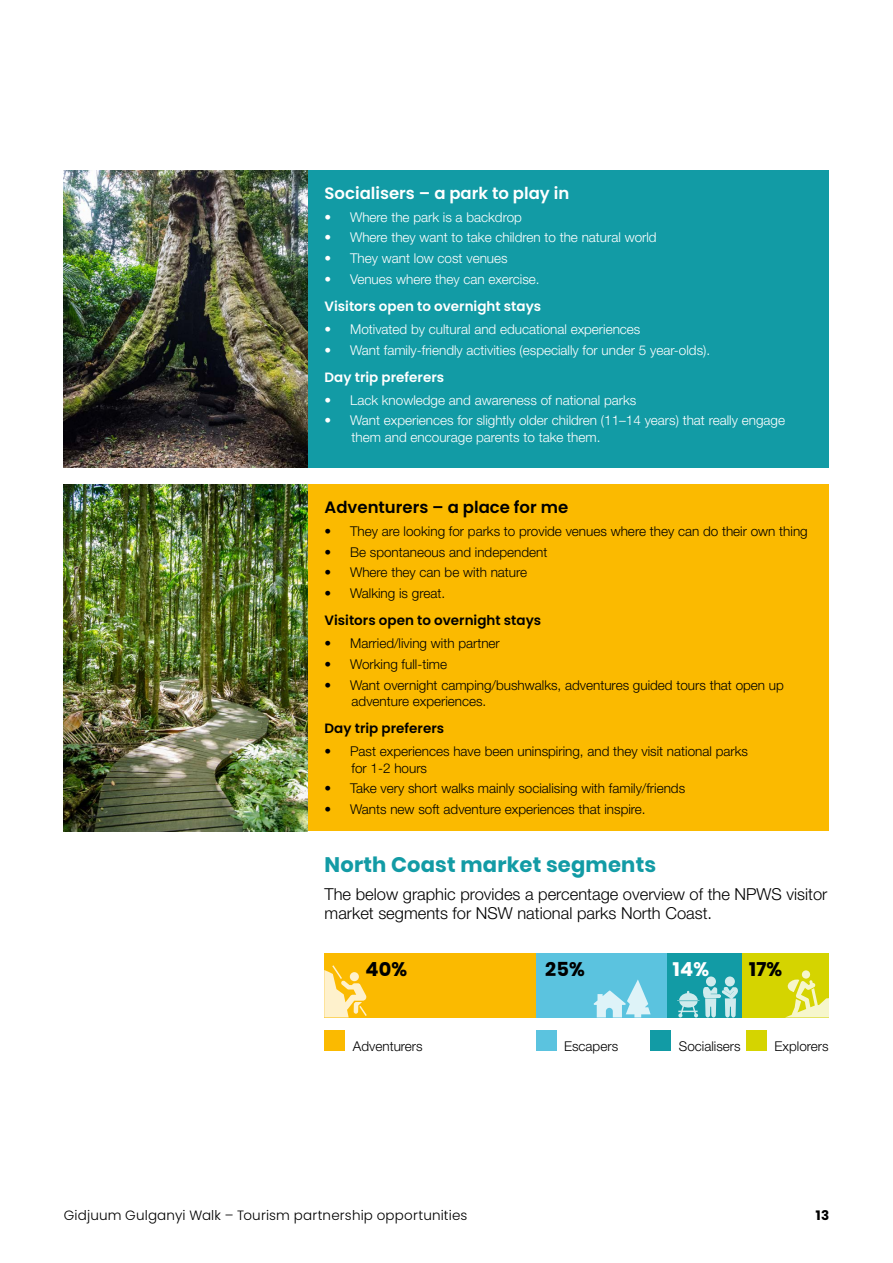
<style>
.page{position:relative;width:893px;height:1263px;background:#fff}
.page>*{position:absolute;margin:0;border:0;box-sizing:border-box;transform-origin:0 0}
.t1{font:700 21px "Poppins";letter-spacing:.01em;color:#129ba5}
.t2{font:700 19.5px "Poppins";color:#000}
.t3{font:700 19.5px "Poppins";color:#fff}
.t4{font:300 16.5px/19.5px "Helvetica Neue LT Std";color:#000}
.t5{font:600 16.5px "Poppins";color:#fff}
.t6{font:600 16.5px "Poppins";color:#000}
.t7{font:300 13.5px/16.5px "Helvetica Neue LT Std";color:#000}
.t8{font:300 13.5px/16.5px "Helvetica Neue LT Std";color:#fff}
.t9{font:300 13.5px "Poppins";letter-spacing:.01em;color:#000}
.t10{font:600 13.5px "Poppins";color:#fff}
.t11{font:600 13.5px "Poppins";color:#000}
.t12{font:700 13.5px "Poppins";color:#000}
</style>
<div class="page">
<div style="left:650px;top:952px;width:97px;height:65px;background:#129ba5"></div>
<div style="left:325px;top:952px;width:211px;height:65px;background:#fbba00"></div>
<div style="left:742px;top:952px;width:87px;height:65px;background:#d5d400"></div>
<div style="left:536px;top:952px;width:131px;height:65px;background:#5bc3df"></div>
<svg style="left:324px;top:965px;width:43px;height:52px"></svg>
<svg style="left:593px;top:979px;width:58px;height:38px"></svg>
<svg style="left:706px;top:976px;width:10px;height:10px"></svg>
<svg style="left:725px;top:976px;width:10px;height:10px"></svg>
<svg style="left:677px;top:987px;width:61px;height:30px"></svg>
<div style="left:802px;top:970px;width:8px;height:8px;background:#f6f6cc;border-radius:50%"></div>
<svg style="left:786px;top:978px;width:43px;height:39px"></svg>
<div style="left:325px;top:1030px;width:20px;height:21px;background:#fbba00"></div>
<div style="left:536px;top:1030px;width:20px;height:21px;background:#5bc3df"></div>
<div style="left:651px;top:1030px;width:20px;height:21px;background:#129ba5"></div>
<div style="left:746px;top:1030px;width:21px;height:21px;background:#d5d400"></div>
<div style="left:308px;top:170px;width:521px;height:298px;background:#129ba5"></div>
<div style="left:308px;top:484px;width:521px;height:347px;background:#fbba00"></div>
<img style="left:64px;top:170px;width:244px;height:298px">
<img style="left:64px;top:484px;width:244px;height:347px">
<p class="t5" style="left:325px;top:183px;width:246px">Socialisers – a park to play in</p>
<p class="t8" style="left:325px;top:208px;width:199px">• Where the park is a backdrop</p>
<p class="t8" style="left:325px;top:229px;width:334px">• Where they want to take children to the natural world</p>
<p class="t8" style="left:325px;top:250px;width:185px">• They want low cost venues</p>
<p class="t8" style="left:325px;top:270px;width:217px">• Venues where they can exercise.</p>
<p class="t10" style="left:325px;top:298px;width:218px">Visitors open to overnight stays</p>
<p class="t8" style="left:325px;top:320px;width:317px">• Motivated by cultural and educational experiences</p>
<p class="t8" style="left:325px;top:341px;width:387px">• Want family-friendly activities (especially for under 5 year-olds).</p>
<p class="t10" style="left:325px;top:369px;width:121px">Day trip preferers</p>
<p class="t8" style="left:325px;top:391px;width:313px">• Lack knowledge and awareness of national parks</p>
<p class="t8" style="left:352px;top:412px;width:435px;text-indent:-27px">• Want experiences for slightly older children (11–14 years) that really engage them and encourage parents to take them.</p>
<p class="t6" style="left:325px;top:498px;width:245px">Adventurers – a place for me</p>
<p class="t7" style="left:325px;top:522px;width:485px">• They are looking for parks to provide venues where they can do their own thing</p>
<p class="t7" style="left:325px;top:543px;width:224px">• Be spontaneous and independent</p>
<p class="t7" style="left:325px;top:564px;width:204px">• Where they can be with nature</p>
<p class="t7" style="left:325px;top:585px;width:122px">• Walking is great.</p>
<p class="t11" style="left:325px;top:613px;width:218px">Visitors open to overnight stays</p>
<p class="t7" style="left:325px;top:635px;width:177px">• Married/living with partner</p>
<p class="t7" style="left:325px;top:655px;width:124px">• Working full-time</p>
<p class="t7" style="left:352px;top:676px;width:434px;text-indent:-27px">• Want overnight camping/bushwalks, adventures guided tours that open up adventure experiences.</p>
<p class="t11" style="left:325px;top:721px;width:121px">Day trip preferers</p>
<p class="t7" style="left:352px;top:743px;width:398px;text-indent:-27px">• Past experiences have been uninspiring, and they visit national parks for 1-2 hours</p>
<p class="t7" style="left:325px;top:780px;width:362px">• Take very short walks mainly socialising with family/friends</p>
<p class="t7" style="left:325px;top:801px;width:323px">• Wants new soft adventure experiences that inspire.</p>
<h1 class="t1" style="left:325px;top:852px;width:333px">North Coast market segments</h1>
<p class="t4" style="left:325px;top:884px;width:504px">The below graphic provides a percentage overview of the NPWS visitor market segments for NSW national parks North Coast.</p>
<h2 class="t2" style="left:365px;top:958px;width:43px">40%</h2>
<h2 class="t2" style="left:545px;top:958px;width:41px">25%</h2>
<h2 class="t3" style="left:673px;top:958px;width:38px">14%</h2>
<h2 class="t2" style="left:749px;top:958px;width:34px">17%</h2>
<p class="t7" style="left:353px;top:1038px;width:71px">Adventurers</p>
<p class="t7" style="left:564px;top:1038px;width:56px">Escapers</p>
<p class="t7" style="left:679px;top:1038px;width:63px">Socialisers</p>
<p class="t7" style="left:775px;top:1038px;width:56px">Explorers</p>
<p class="t9" style="left:64px;top:1208px;width:405px">Gidjuum Gulganyi Walk – Tourism partnership opportunities</p>
<p class="t12" style="left:816px;top:1208px;width:15px">13</p>
</div>
